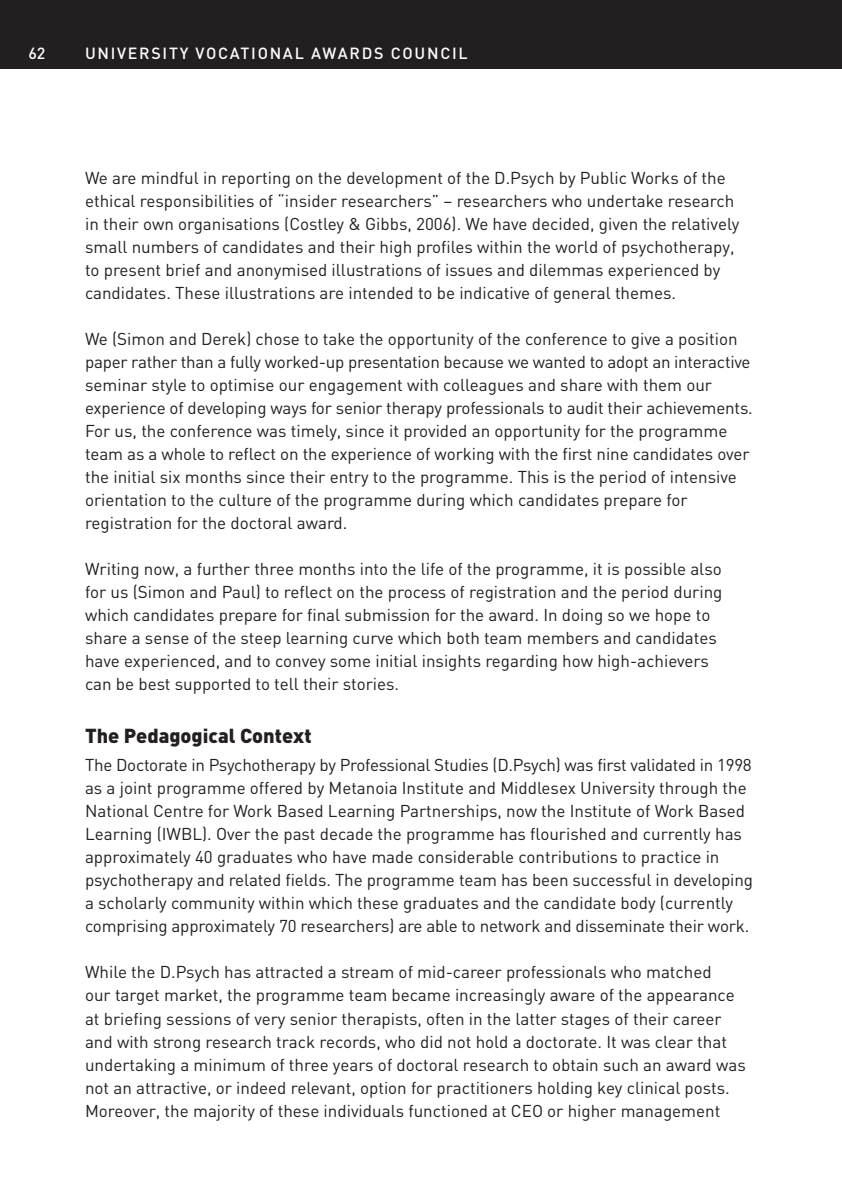
<style>
.page{position:relative;width:842px;height:1191px;background:#fff}
.page>*{position:absolute;margin:0;border:0;box-sizing:border-box;transform-origin:0 0}
.t1{font:900 20px "DIN";color:#231f20}
.t2{font:17px/23px "DIN";color:#231f20}
.t3{font:500 16px "DIN";letter-spacing:.105em;color:#fff}
</style>
<div class="page">
<div style="left:0;top:1px;width:842px;height:68px;background:#231f20"></div>
<p class="t3" style="left:28px;top:47px;width:19px">62</p>
<p class="t3" style="left:85px;top:47px;width:384px">UNIVERSITY VOCATIONAL AWARDS COUNCIL</p>
<p class="t2" style="left:85px;top:168px;width:656px">We are mindful in reporting on the development of the D.Psych by Public Works of the ethical responsibilities of “insider researchers” – researchers who undertake research in their own organisations (Costley &amp; Gibbs, 2006). We have decided, given the relatively small numbers of candidates and their high profiles within the world of psychotherapy, to present brief and anonymised illustrations of issues and dilemmas experienced by candidates. These illustrations are intended to be indicative of general themes.</p>
<p class="t2" style="left:85px;top:329px;width:669px">We (Simon and Derek) chose to take the opportunity of the conference to give a position paper rather than a fully worked-up presentation because we wanted to adopt an interactive seminar style to optimise our engagement with colleagues and share with them our experience of developing ways for senior therapy professionals to audit their achievements.<br>For us, the conference was timely, since it provided an opportunity for the programme team as a whole to reflect on the experience of working with the first nine candidates over the initial six months since their entry to the programme. This is the period of intensive orientation to the culture of the programme during which candidates prepare for registration for the doctoral award.</p>
<p class="t2" style="left:85px;top:559px;width:639px">Writing now, a further three months into the life of the programme, it is possible also for us (Simon and Paul) to reflect on the process of registration and the period during which candidates prepare for final submission for the award. In doing so we hope to share a sense of the steep learning curve which both team members and candidates have experienced, and to convey some initial insights regarding how high-achievers can be best supported to tell their stories.</p>
<p class="t1" style="left:85px;top:728px;width:228px">The Pedagogical Context</p>
<p class="t2" style="left:85px;top:756px;width:670px">The Doctorate in Psychotherapy by Professional Studies (D.Psych) was first validated in 1998 as a joint programme offered by Metanoia Institute and Middlesex University through the National Centre for Work Based Learning Partnerships, now the Institute of Work Based Learning (IWBL). Over the past decade the programme has flourished and currently has approximately 40 graduates who have made considerable contributions to practice in psychotherapy and related fields. The programme team has been successful in developing a scholarly community within which these graduates and the candidate body (currently comprising approximately 70 researchers) are able to network and disseminate their work.</p>
<p class="t2" style="left:85px;top:963px;width:662px">While the D.Psych has attracted a stream of mid-career professionals who matched<br>our target market, the programme team became increasingly aware of the appearance at briefing sessions of very senior therapists, often in the latter stages of their career and with strong research track records, who did not hold a doctorate. It was clear that undertaking a minimum of three years of doctoral research to obtain such an award was not an attractive, or indeed relevant, option for practitioners holding key clinical posts.<br>Moreover, the majority of these individuals functioned at CEO or higher management</p>
</div>
